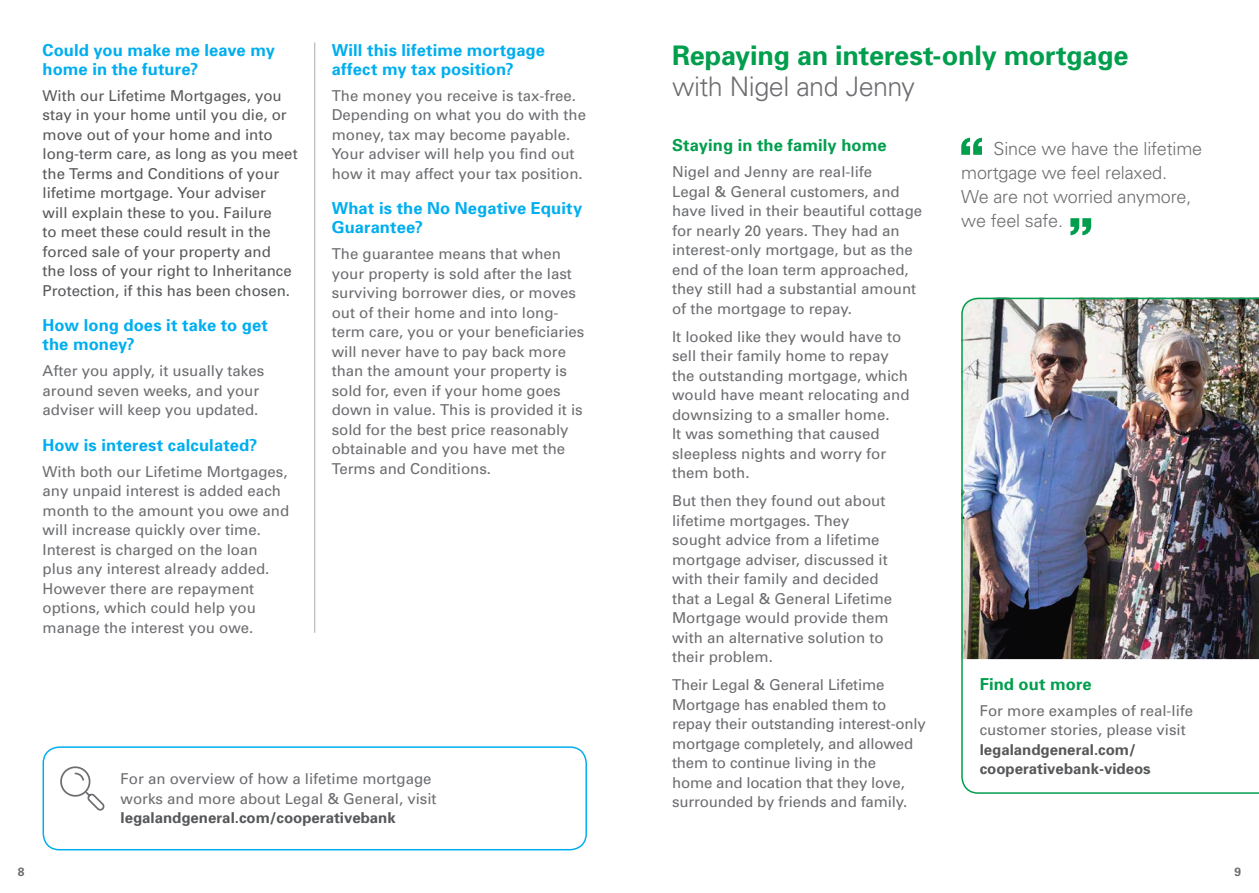
<style>
.page{position:relative;width:1259px;height:893px;background:#fff}
.page>*{position:absolute;margin:0;border:0;box-sizing:border-box;transform-origin:0 0}
.Subhead_1_-_2017{font:700 27px/31.5px "Univers";letter-spacing:-.01em;color:#009e4d}
.Body_-_2017{font:300 18px/24px "Univers";letter-spacing:-.01em;color:#6c6d70}
.Subhead_2_-_2017{font:700 16.5px/18.8px "Univers";letter-spacing:.01em;color:#00aeef}
.Subhead_2_-_2017-2{font:700 16.5px "Univers";letter-spacing:.005em;color:#009e4d}
.Body_-_2017-2{font:15px/19.5px "Univers";color:#6c6d70}
.Body_-_2017-3{font:15px/19.5px "Univers";color:#57585a}
.t1{font:700 12px "Univers";color:#6c6d70}
.s1{font-weight:700;color:#57585a}
.s2{font-weight:300;color:#6c6d70}
</style>
<div class="page">
<svg style="left:961px;top:138px;width:21px;height:17px"></svg>
<svg style="left:1070px;top:218px;width:21px;height:17px"></svg>
<img style="left:961px;top:297px;width:298px;height:497px">
<hr style="left:314px;top:43px;width:1px;height:590px;background:#a8a9ad">
<svg style="left:60px;top:766px;width:45px;height:45px"></svg>
<div style="left:43px;top:746px;width:544px;height:104px;border:2px solid #00aeef;border-radius:16px"></div>
<p class="Subhead_2_-_2017" style="left:43px;top:40px;width:234px">Could you make me leave my home in the future?</p>
<p class="Body_-_2017-3" style="left:43px;top:85px;width:257px">With our Lifetime Mortgages, you stay in your home until you die, or move out of your home and into long-term care, as long as you meet the Terms and Conditions of your lifetime mortgage. Your adviser<br>will explain these to you. Failure<br>to meet these could result in the forced sale of your property and<br>the loss of your right to Inheritance Protection, if this has been chosen.</p>
<p class="Subhead_2_-_2017" style="left:43px;top:316px;width:227px">How long does it take to get the money?</p>
<p class="Body_-_2017-2" style="left:43px;top:361px;width:223px">After you apply, it usually takes around seven weeks, and your adviser will keep you updated.</p>
<p class="Subhead_2_-_2017" style="left:43px;top:435px;width:216px">How is interest calculated?</p>
<p class="Body_-_2017-2" style="left:43px;top:461px;width:248px">With both our Lifetime Mortgages, any unpaid interest is added each month to the amount you owe and will increase quickly over time.<br>Interest is charged on the loan plus any interest already added.<br>However there are repayment options, which could help you manage the interest you owe.</p>
<p class="Subhead_2_-_2017" style="left:332px;top:40px;width:215px">Will this lifetime mortgage affect my tax position?</p>
<p class="Body_-_2017-2" style="left:332px;top:85px;width:256px">The money you receive is tax-free.<br>Depending on what you do with the money, tax may become payable.<br>Your adviser will help you find out how it may affect your tax position.</p>
<p class="Subhead_2_-_2017" style="left:332px;top:199px;width:252px">What is the No Negative Equity<br>Guarantee?</p>
<p class="Body_-_2017-2" style="left:332px;top:244px;width:254px">The guarantee means that when your property is sold after the last surviving borrower dies, or moves out of their home and into long&shy;term care, you or your beneficiaries will never have to pay back more than the amount your property is sold for, even if your home goes down in value. This is provided it is sold for the best price reasonably obtainable and you have met the<br>Terms and Conditions.</p>
<p class="Body_-_2017-2" style="left:121px;top:769px;width:317px">For an overview of how a lifetime mortgage works and more about Legal &amp; General, visit <span class="s1">legalandgeneral.com/cooperativebank</span></p>
<p class="Subhead_1_-_2017" style="left:672px;top:38px;width:458px">Repaying an interest-only mortgage <span class="s2">with Nigel and Jenny</span></p>
<p class="Subhead_2_-_2017-2" style="left:672px;top:135px;width:216px">Staying in the family home</p>
<p class="Body_-_2017-2" style="left:672px;top:162px;width:252px">Nigel and Jenny are real-life<br>Legal &amp; General customers, and have lived in their beautiful cottage for nearly 20 years. They had an interest-only mortgage, but as the end of the loan term approached, they still had a substantial amount of the mortgage to repay.</p>
<p class="Body_-_2017-2" style="left:672px;top:326px;width:239px">It looked like they would have to sell their family home to repay the outstanding mortgage, which would have meant relocating and downsizing to a smaller home.<br>It was something that caused sleepless nights and worry for them both.</p>
<p class="Body_-_2017-2" style="left:672px;top:491px;width:222px">But then they found out about lifetime mortgages. They sought advice from a lifetime mortgage adviser, discussed it with their family and decided that a Legal &amp; General Lifetime<br>Mortgage would provide them with an alternative solution to their problem.</p>
<p class="Body_-_2017-2" style="left:672px;top:675px;width:255px">Their Legal &amp; General Lifetime<br>Mortgage has enabled them to repay their outstanding interest-only mortgage completely, and allowed them to continue living in the<br>home and location that they love, surrounded by friends and family.</p>
<p class="Body_-_2017" style="left:961px;top:136px;width:242px;text-indent:32px">Since we have the lifetime mortgage we feel relaxed.<br>We are not worried anymore, we feel safe.</p>
<p class="Subhead_2_-_2017-2" style="left:979px;top:673px;width:113px">Find out more</p>
<p class="Body_-_2017-2" style="left:979px;top:700px;width:215px">For more examples of real-life customer stories, please visit <span class="s1">legalandgeneral.com/ cooperativebank-videos</span></p>
<p class="t1" style="left:18px;top:864px;width:8px">8</p>
<p class="t1" style="left:1234px;top:864px;width:8px">9</p>
</div>
